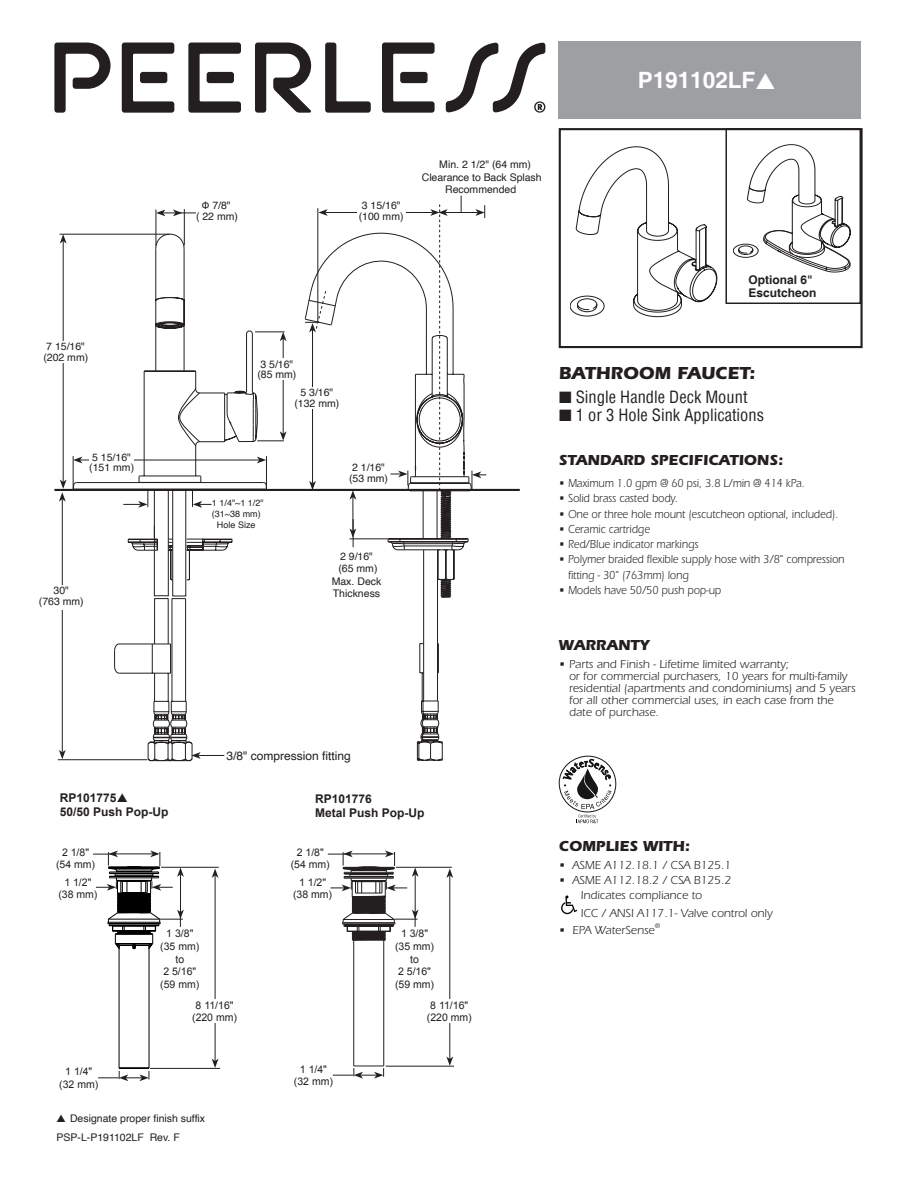
<style>
.page{position:relative;width:918px;height:1188px;background:#fff}
.page>*{position:absolute;margin:0;border:0;box-sizing:border-box;transform-origin:0 0}
.t1{font:700 22.5px "Helvetica";color:#fff}
.t2{font:700 18px "Itc Eras";color:#231f20}
.t3{font:condensed 16.5px "Helvetica";color:#231f20}
.t4{font:700 15px "Itc Eras";color:#231f20}
.t5{font:12px/12px "Itc Eras";color:#231f20}
.t6{font:12px/15.3px "Itc Eras";color:#231f20;scale:.9 1}
.t7{font:700 12px/14.4px "Arial";color:#231f20}
.t8{font:12px "Helvetica";color:#231f20}
.t9{font:700 12px/13.5px "Helvetica";color:#231f20}
.t10{font:10.65px/10.5px "Helvetica";color:#231f20}
.t11{font:10.5px/10.5px "Helvetica";color:#231f20}
.t12{font:10.5px/12.6px "Arial";color:#231f20;text-align:center}
.t13{font:9px/10.8px "Helvetica";color:#231f20;text-align:center}
.t14{font:7.05px "Itc Eras";color:#231f20}
</style>
<div class="page">
<svg style="left:733px;top:145px;width:117px;height:127px"></svg>
<svg style="left:570px;top:147px;width:147px;height:170px"></svg>
<div style="left:559px;top:128px;width:304px;height:220px;border:2px solid #231f20"></div>
<div style="left:559px;top:41px;width:302px;height:78px;background:#9d9fa2"></div>
<div style="left:725px;top:128px;width:136px;height:176px;border:1px solid #231f20"></div>
<hr style="left:54px;top:489px;width:466px;height:2px;background:#231f20">
<hr style="left:184px;top:209px;width:1px;height:36px;background:#231f20">
<hr style="left:156px;top:210px;width:1px;height:36px;background:#231f20">
<svg style="left:156px;top:210px;width:40px;height:6px"></svg>
<hr style="left:60px;top:234px;width:109px;height:1px;background:#231f20">
<hr style="left:63px;top:241px;width:1px;height:241px;background:#231f20">
<svg style="left:60px;top:234px;width:7px;height:10px"></svg>
<div style="left:43px;top:341px;width:60px;height:22px;background:#fff"></div>
<svg style="left:561px;top:895px;width:16px;height:19px"></svg>
<svg style="left:559px;top:756px;width:57px;height:67px"></svg>
<hr style="left:58px;top:759px;width:89px;height:1px;background:#231f20">
<hr style="left:62px;top:499px;width:1px;height:253px;background:#231f20">
<svg style="left:59px;top:750px;width:7px;height:9px"></svg>
<svg style="left:59px;top:480px;width:8px;height:22px"></svg>
<div style="left:37px;top:585px;width:48px;height:25px;background:#fff"></div>
<svg style="left:54px;top:43px;width:57px;height:70px"></svg>
<svg style="left:122px;top:43px;width:52px;height:70px"></svg>
<div style="left:140px;top:72px;width:27px;height:11px;background:#231f20;border-radius:3px"></div>
<svg style="left:188px;top:43px;width:53px;height:70px"></svg>
<div style="left:207px;top:72px;width:27px;height:11px;background:#231f20;border-radius:3px"></div>
<svg style="left:382px;top:43px;width:53px;height:70px"></svg>
<div style="left:400px;top:72px;width:28px;height:11px;background:#231f20;border-radius:3px"></div>
<svg style="left:325px;top:43px;width:46px;height:70px"></svg>
<svg style="left:255px;top:43px;width:57px;height:70px"></svg>
<svg style="left:446px;top:43px;width:99px;height:70px"></svg>
<svg style="left:73px;top:233px;width:231px;height:256px"></svg>
<hr style="left:423px;top:550px;width:1px;height:151px;background:#231f20">
<hr style="left:437px;top:550px;width:1px;height:151px;background:#231f20">
<svg style="left:416px;top:643px;width:27px;height:118px"></svg>
<hr style="left:354px;top:1066px;width:30px;height:1px;background:#231f20">
<hr style="left:353px;top:940px;width:1px;height:126px;background:#231f20">
<hr style="left:383px;top:940px;width:1px;height:126px;background:#231f20">
<hr style="left:161px;top:867px;width:58px;height:1px;background:#231f20">
<hr style="left:396px;top:867px;width:56px;height:1px;background:#231f20">
<svg style="left:333px;top:1068px;width:51px;height:11px"></svg>
<hr style="left:150px;top:1068px;width:70px;height:1px;background:#231f20">
<hr style="left:386px;top:1066px;width:68px;height:1px;background:#231f20">
<hr style="left:215px;top:875px;width:1px;height:186px;background:#231f20">
<svg style="left:212px;top:1059px;width:6px;height:9px"></svg>
<svg style="left:212px;top:869px;width:6px;height:9px"></svg>
<hr style="left:449px;top:875px;width:1px;height:184px;background:#231f20">
<svg style="left:446px;top:1057px;width:7px;height:9px"></svg>
<svg style="left:446px;top:869px;width:7px;height:9px"></svg>
<div style="left:192px;top:1000px;width:45px;height:23px;background:#fff"></div>
<div style="left:427px;top:1000px;width:45px;height:23px;background:#fff"></div>
<svg style="left:93px;top:850px;width:91px;height:231px"></svg>
<svg style="left:328px;top:850px;width:91px;height:91px"></svg>
<svg style="left:114px;top:491px;width:115px;height:270px"></svg>
<hr style="left:73px;top:456px;width:1px;height:33px;background:#231f20">
<hr style="left:266px;top:456px;width:1px;height:33px;background:#231f20">
<div style="left:293px;top:387px;width:48px;height:22px;background:#fff"></div>
<svg style="left:304px;top:196px;width:182px;height:402px"></svg>
<h1 class="t1" style="left:638px;top:67px;width:139px">P191102LF▲</h1>
<p class="t11" style="left:196px;top:201px;width:43px;text-align:center">Φ 7/8"<br>( 22 mm)</p>
<p class="t11" style="left:359px;top:201px;width:46px">3 15/16" (100 mm)</p>
<p class="t11" style="left:439px;top:160px;width:93px">Min. 2 1/2" (64 mm)</p>
<p class="t11" style="left:422px;top:172px;width:121px">Clearance to Back Splash</p>
<p class="t11" style="left:445px;top:185px;width:73px">Recommended</p>
<p class="t11" style="left:43px;top:342px;width:46px">7 15/16" (202 mm)</p>
<p class="t11" style="left:89px;top:452px;width:46px">5 15/16" (151 mm)</p>
<p class="t11" style="left:39px;top:586px;width:46px;text-align:center">30"<br>(763 mm)</p>
<p class="t10" style="left:257px;top:359px;width:41px">3 5/16" (85 mm)</p>
<p class="t13" style="left:212px;top:498px;width:53px">1 1/4"~1 1/2" (31~38 mm)<br>Hole Size</p>
<p class="t11" style="left:294px;top:388px;width:46px;text-align:center">5 3/16" (132 mm)</p>
<p class="t11" style="left:349px;top:462px;width:41px">2 1/16" (53 mm)</p>
<p class="t11" style="left:332px;top:550px;width:51px;line-height:12.6px;text-align:center">2 9/16" (65 mm)<br>Max. Deck<br>Thickness</p>
<p class="t8" style="left:226px;top:747px;width:126px">3/8" compression fitting</p>
<p class="t7" style="left:60px;top:791px;width:110px">RP101775<br>50/50 Push Pop-Up</p>
<p class="t7" style="left:315px;top:792px;width:111px">RP101776<br>Metal Push Pop-Up</p>
<p class="t12" style="left:56px;top:846px;width:41px">2 1/8" (54 mm)</p>
<p class="t12" style="left:291px;top:846px;width:41px">2 1/8" (54 mm)</p>
<p class="t12" style="left:58px;top:876px;width:41px">1 1/2" (38 mm)</p>
<p class="t12" style="left:293px;top:876px;width:41px">1 1/2" (38 mm)</p>
<p class="t12" style="left:160px;top:927px;width:41px">1 3/8" (35 mm) to<br>2 5/16" (59 mm)</p>
<p class="t12" style="left:395px;top:927px;width:41px">1 3/8" (35 mm) to<br>2 5/16" (59 mm)</p>
<p class="t12" style="left:192px;top:999px;width:46px">8 11/16" (220 mm)</p>
<p class="t12" style="left:427px;top:999px;width:46px">8 11/16" (220 mm)</p>
<p class="t12" style="left:59px;top:1065px;width:41px">1 1/4" (32 mm)</p>
<p class="t12" style="left:294px;top:1063px;width:41px">1 1/4" (32 mm)</p>
<p class="t11" style="left:57px;top:1113px;width:150px">▲ Designate proper finish suffix</p>
<p class="t11" style="left:57px;top:1132px;width:125px">PSP-L-P191102LF Rev. F</p>
<p class="t9" style="left:748px;top:273px;width:70px">Optional 6"<br>Escutcheon</p>
<h2 class="t2" style="left:559px;top:363px;width:198px">BATHROOM FAUCET:</h2>
<h3 class="t3" style="left:559px;top:387px;width:190px">■ Single Handle Deck Mount</h3>
<h3 class="t3" style="left:559px;top:405px;width:207px">■ 1 or 3 Hole Sink Applications</h3>
<p class="t4" style="left:559px;top:451px;width:226px">STANDARD SPECIFICATIONS:</p>
<p class="t6" style="left:559px;top:476px;width:275px">• Maximum 1.0 gpm @ 60 psi, 3.8 L/min @ 414 kPa.</p>
<p class="t6" style="left:559px;top:491px;width:134px">• Solid brass casted body.</p>
<p class="t6" style="left:559px;top:506px;width:312px">• One or three hole mount (escutcheon optional, included).</p>
<p class="t6" style="left:559px;top:521px;width:103px">• Ceramic cartridge</p>
<p class="t6" style="left:559px;top:537px;width:157px">• Red/Blue indicator markings</p>
<p class="t6" style="left:568px;top:552px;width:309px;text-indent:-9px">• Polymer braided flexible supply hose with 3/8" compression fitting - 30" (763mm) long</p>
<p class="t6" style="left:559px;top:582px;width:182px">• Models have 50/50 push pop-up</p>
<p class="t4" style="left:559px;top:636px;width:92px">WARRANTY</p>
<p class="t5" style="left:569px;top:658px;width:288px;text-indent:-10px">• Parts and Finish - Lifetime limited warranty;<br>or for commercial purchasers, 10 years for multi-family residential (apartments and condominiums) and 5 years for all other commercial uses, in each case from the date of purchase.</p>
<p class="t4" style="left:559px;top:838px;width:132px">COMPLIES WITH:</p>
<p class="t5" style="left:559px;top:859px;width:174px">• ASME A112.18.1 / CSA B125.1</p>
<p class="t5" style="left:559px;top:874px;width:174px">• ASME A112.18.2 / CSA B125.2</p>
<p class="t5" style="left:581px;top:887px;width:193px;line-height:17.4px">Indicates compliance to<br>ICC / ANSI A117.1- Valve control only</p>
<p class="t5" style="left:559px;top:924px;width:97px">• EPA WaterSense</p>
<p class="t14" style="left:655px;top:922px;width:7px">®</p>
</div>
